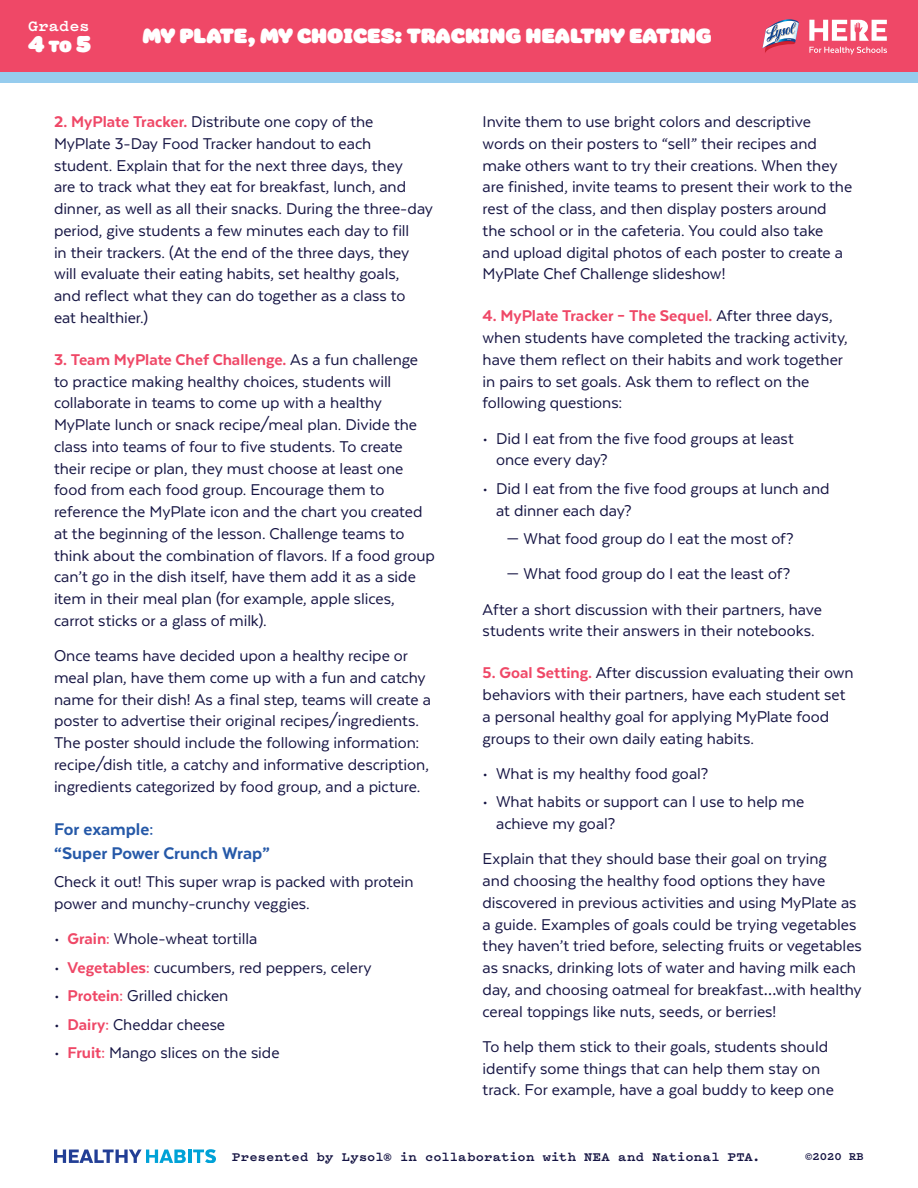
<style>
.page{position:relative;width:918px;height:1188px;background:#fff}
.page>*{position:absolute;margin:0;border:0;box-sizing:border-box;transform-origin:0 0}
.t1{font:22.5px "Colette Ultra Jumbo";color:#fff}
.t2{font:21px "Colette Ultra Jumbo";color:#fff}
.Page_-_Head_Blue_13{font:800 19.5px/23.4px "Texta";color:#2659a8}
.Page_-_BC{font:18px/21.8px "Texta";letter-spacing:-.005em;color:#151443}
.t3{font:700 16.5px "Pitch";letter-spacing:.015em;color:#fff}
.t4{font:700 13.5px "Pitch";letter-spacing:.015em;color:#151443}
.t5{font:700 12px "Pitch";color:#151443}
.s1{font-size:16.5px}
.s2{font-weight:800;color:#ef4867}
</style>
<div class="page">
<div style="left:0;top:0;width:918px;height:74px;background:#ef4867"></div>
<svg style="left:809px;top:20px;width:78px;height:21px"></svg>
<svg style="left:809px;top:47px;width:78px;height:7px"></svg>
<svg style="left:762px;top:19px;width:37px;height:34px"></svg>
<div style="left:0;top:72px;width:918px;height:11px;background:#96ccee"></div>
<svg style="left:54px;top:1149px;width:162px;height:14px"></svg>
<p class="t3" style="left:28px;top:15px;width:63px">Grades</p>
<p class="t1" style="left:28px;top:27px;width:65px">4 <span class="s1">TO</span> 5</p>
<p class="t2" style="left:143px;top:20px;width:571px">MY PLATE, MY CHOICES: TRACKING HEALTHY EATING</p>
<p class="Page_-_BC" style="left:54px;top:111px;width:381px"><span class="s2">2. MyPlate Tracker.</span> Distribute one copy of the MyPlate 3-Day Food Tracker handout to each student. Explain that for the next three days, they<br>are to track what they eat for breakfast, lunch, and dinner, as well as all their snacks. During the three-day period, give students a few minutes each day to fill<br>in their trackers. (At the end of the three days, they will evaluate their eating habits, set healthy goals,<br>and reflect what they can do together as a class to<br>eat healthier.)</p>
<p class="Page_-_BC" style="left:54px;top:348px;width:382px"><span class="s2">3. Team MyPlate Chef Challenge.</span> As a fun challenge to practice making healthy choices, students will collaborate in teams to come up with a healthy MyPlate lunch or snack recipe/meal plan. Divide the class into teams of four to five students. To create their recipe or plan, they must choose at least one food from each food group. Encourage them to reference the MyPlate icon and the chart you created at the beginning of the lesson. Challenge teams to think about the combination of flavors. If a food group can’t go in the dish itself, have them add it as a side item in their meal plan (for example, apple slices, carrot sticks or a glass of milk).</p>
<p class="Page_-_BC" style="left:54px;top:645px;width:379px">Once teams have decided upon a healthy recipe or meal plan, have them come up with a fun and catchy name for their dish! As a final step, teams will create a poster to advertise their original recipes/ingredients.<br>The poster should include the following information: recipe/dish title, a catchy and informative description, ingredients categorized by food group, and a picture.</p>
<p class="Page_-_Head_Blue_13" style="left:54px;top:818px;width:217px">For example:<br>“Super Power Crunch Wrap”</p>
<p class="Page_-_BC" style="left:54px;top:871px;width:361px">Check it out! This super wrap is packed with protein power and munchy-crunchy veggies.</p>
<p class="Page_-_BC" style="left:54px;top:928px;width:205px">• <span class="s2">Grain:</span> Whole-wheat tortilla</p>
<p class="Page_-_BC" style="left:54px;top:956px;width:319px">• <span class="s2">Vegetables:</span> cucumbers, red peppers, celery</p>
<p class="Page_-_BC" style="left:54px;top:985px;width:176px">• <span class="s2">Protein:</span> Grilled chicken</p>
<p class="Page_-_BC" style="left:54px;top:1013px;width:173px">• <span class="s2">Dairy:</span> Cheddar cheese</p>
<p class="Page_-_BC" style="left:54px;top:1042px;width:227px">• <span class="s2">Fruit:</span> Mango slices on the side</p>
<p class="Page_-_BC" style="left:483px;top:111px;width:371px">Invite them to use bright colors and descriptive words on their posters to “sell” their recipes and make others want to try their creations. When they are finished, invite teams to present their work to the rest of the class, and then display posters around the school or in the cafeteria. You could also take and upload digital photos of each poster to create a MyPlate Chef Challenge slideshow!</p>
<p class="Page_-_BC" style="left:483px;top:305px;width:367px"><span class="s2">4. MyPlate Tracker – The Sequel.</span> After three days, when students have completed the tracking activity, have them reflect on their habits and work together in pairs to set goals. Ask them to reflect on the following questions:</p>
<p class="Page_-_BC" style="left:496px;top:427px;width:299px;text-indent:-14px">• Did I eat from the five food groups at least once every day?</p>
<p class="Page_-_BC" style="left:496px;top:477px;width:335px;text-indent:-14px">• Did I eat from the five food groups at lunch and at dinner each day?</p>
<p class="Page_-_BC" style="left:507px;top:528px;width:289px">— What food group do I eat the most of?</p>
<p class="Page_-_BC" style="left:507px;top:563px;width:285px">— What food group do I eat the least of?</p>
<p class="Page_-_BC" style="left:483px;top:598px;width:341px">After a short discussion with their partners, have students write their answers in their notebooks.</p>
<p class="Page_-_BC" style="left:483px;top:662px;width:372px"><span class="s2">5. Goal Setting.</span> After discussion evaluating their own behaviors with their partners, have each student set a personal healthy goal for applying MyPlate food groups to their own daily eating habits.</p>
<p class="Page_-_BC" style="left:483px;top:762px;width:227px">• What is my healthy food goal?</p>
<p class="Page_-_BC" style="left:496px;top:791px;width:310px;text-indent:-14px">• What habits or support can I use to help me achieve my goal?</p>
<p class="Page_-_BC" style="left:483px;top:848px;width:381px">Explain that they should base their goal on trying<br>and choosing the healthy food options they have discovered in previous activities and using MyPlate as a guide. Examples of goals could be trying vegetables they haven’t tried before, selecting fruits or vegetables as snacks, drinking lots of water and having milk each day, and choosing oatmeal for breakfast…with healthy cereal toppings like nuts, seeds, or berries!</p>
<p class="Page_-_BC" style="left:483px;top:1035px;width:353px">To help them stick to their goals, students should identify some things that can help them stay on track. For example, have a goal buddy to keep one</p>
<p class="t4" style="left:232px;top:1147px;width:530px">Presented by Lysol® in collaboration with NEA and National PTA.</p>
<p class="t5" style="left:805px;top:1148px;width:60px">©2020 RB</p>
</div>
